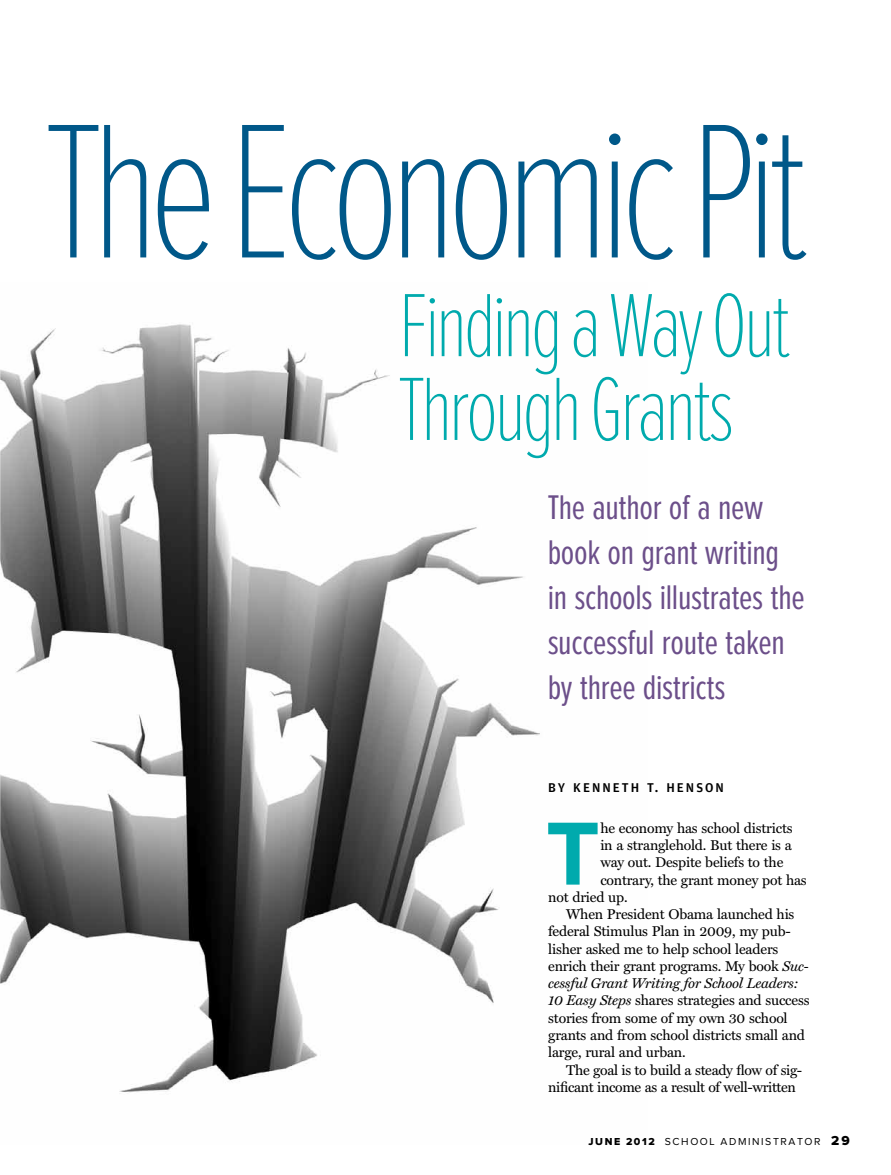
<style>
.page{position:relative;width:891px;height:1175px;background:#fff}
.page>*{position:absolute;margin:0;border:0;box-sizing:border-box;transform-origin:0 0}
.t1{font:100 198.45px "Proxima Nova Ex Cn";letter-spacing:-.055em;color:#005889}
.t2{font:100 93px/83.7px "Proxima Nova Ex Cn";letter-spacing:-.045em;color:#00aaad}
.t3{font:700 92.85px "Proxima Nova";color:#00aaad}
.t4{font:35.55px/45px "Proxima Nova Ex Cn";letter-spacing:-.01em;color:#6c4f8a}
.t5{font:14.25px "Miller Text";letter-spacing:-.015em;color:#000}
.t6{font:italic 14.25px "Miller Text";letter-spacing:-.015em;color:#000}
.t7{font:500 13.5px "Amplitude";letter-spacing:.15em;color:#000}
.t8{font:10.5px "Proxima Nova";letter-spacing:.15em;color:#000}
.s1{font-style:italic}
.s2{font-family:"Proxima Nova Extrabld"}
.s3{font-family:"Proxima Nova Extrabld";font-size:13.5px}
</style>
<div class="page">
<img style="left:0;top:324px;width:540px;height:769px">
<h1 class="t1" style="left:45px;top:82px;width:766px">The Economic Pit</h1>
<h2 class="t2" style="left:398px;top:285px;width:394px">Finding a Way Out<br>Through Grants</h2>
<h3 class="t4" style="left:548px;top:486px;width:259px">The author of a new book on grant writing in schools illustrates the successful route taken by three districts</h3>
<p class="t7" style="left:548px;top:780px;width:177px">BY KENNETH T. HENSON</p>
<h3 class="t3" style="left:546px;top:811px;width:56px">T</h3>
<p class="t5" style="left:600px;top:819px;width:194px">he economy has school districts</p>
<p class="t5" style="left:600px;top:837px;width:193px">in a stranglehold. But there is a</p>
<p class="t5" style="left:600px;top:854px;width:185px">way out. Despite beliefs to the</p>
<p class="t5" style="left:600px;top:871px;width:208px">contrary, the grant money pot has</p>
<p class="t5" style="left:548px;top:888px;width:81px">not dried up.</p>
<p class="t5" style="left:566px;top:906px;width:230px">When President Obama launched his</p>
<p class="t5" style="left:548px;top:923px;width:244px">federal Stimulus Plan in 2009, my pub-</p>
<p class="t5" style="left:548px;top:940px;width:232px">lisher asked me to help school leaders</p>
<p class="t5" style="left:548px;top:957px;width:262px">enrich their grant programs. My book <span class="s1">Suc-</span></p>
<p class="t6" style="left:548px;top:975px;width:252px">cessful Grant Writing for School Leaders:</p>
<p class="t5" style="left:548px;top:992px;width:263px"><span class="s1">10 Easy Steps</span> shares strategies and success</p>
<p class="t5" style="left:548px;top:1009px;width:241px">stories from some of my own 30 school</p>
<p class="t5" style="left:548px;top:1027px;width:258px">grants and from school districts small and</p>
<p class="t5" style="left:548px;top:1044px;width:139px">large, rural and urban.</p>
<p class="t5" style="left:566px;top:1061px;width:238px">The goal is to build a steady flow of sig-</p>
<p class="t5" style="left:548px;top:1078px;width:249px">nificant income as a result of well-written</p>
<p class="t8" style="left:588px;top:1136px;width:263px"><span class="s2">JUN E 2012</span> SCHOOL ADMINISTRATOR <span class="s3">29</span></p>
</div>
